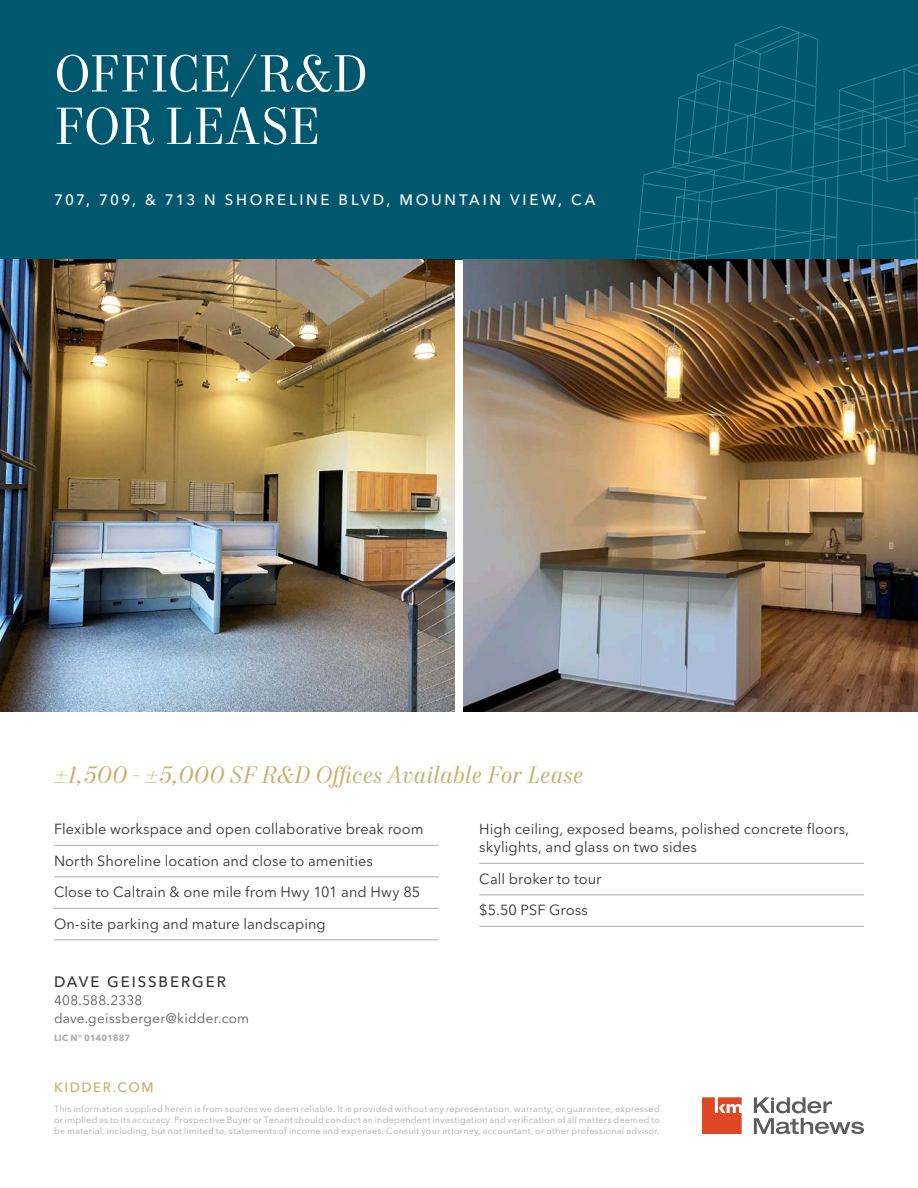
<style>
.page{position:relative;width:918px;height:1188px;background:#fff}
.page>*{position:absolute;margin:0;border:0;box-sizing:border-box;transform-origin:0 0}
.Headline_-_Level_1_-_White_2023{font:52.5px/52.5px "Mort Modern 08";letter-spacing:-.01em;color:#fff}
.Callout_Text_-_Italics_-_Gold_2023{font:italic 24px "Mort Modern 08";letter-spacing:.015em;color:#cbae6b}
.Property_Address_-_White_2023{font:500 15px "Avenir Next LT Pro";letter-spacing:.185em;color:#fff}
.Contact_Info_-_Ash_2023{font:500 15px "Avenir Next LT Pro";letter-spacing:.13em;color:#313234}
.Factoids_-_Sterling_Line_2023{font:14.55px/18px "Avenir Next LT Pro";letter-spacing:.005em;color:#313234}
.Contact_Info_-_Ash_2023-2{font:13.5px "Avenir Next LT Pro";letter-spacing:.02em;color:#5e5d5d}
.t1{font:500 13.5px "Avenir Next LT Pro";letter-spacing:.11em;color:#cbae6b}
.t2{font:9px/10.8px "Avenir Next LT Pro";letter-spacing:.025em;color:#afabac;text-align:justify}
.Contact_Info_-_Ash_2023-3{font:700 9px "Avenir Next LT Pro";letter-spacing:.005em;color:#afabac}
</style>
<div class="page">
<div style="left:0;top:0;width:918px;height:259px;background:#00586f"></div>
<img style="left:0;top:259px;width:455px;height:453px">
<img style="left:463px;top:259px;width:455px;height:453px">
<svg style="left:635px;top:26px;width:283px;height:233px"></svg>
<hr style="left:54px;top:845px;width:385px;height:1px;background:#afabac">
<hr style="left:54px;top:877px;width:385px;height:1px;background:#afabac">
<hr style="left:54px;top:908px;width:385px;height:1px;background:#afabac">
<hr style="left:54px;top:940px;width:385px;height:1px;background:#afabac">
<hr style="left:479px;top:863px;width:385px;height:1px;background:#afabac">
<hr style="left:479px;top:895px;width:385px;height:1px;background:#afabac">
<hr style="left:479px;top:926px;width:385px;height:1px;background:#afabac">
<svg style="left:754px;top:1097px;width:110px;height:37px"></svg>
<svg style="left:702px;top:1097px;width:40px;height:37px"></svg>
<p class="Headline_-_Level_1_-_White_2023" style="left:54px;top:50px;width:316px">OFFICE/R&amp;D<br>FOR LEASE</p>
<p class="Property_Address_-_White_2023" style="left:54px;top:191px;width:543px">707, 709, &amp; 713 N SHORELINE BLVD, MOUNTAIN VIEW, CA</p>
<p class="Callout_Text_-_Italics_-_Gold_2023" style="left:54px;top:760px;width:531px">±1,500 - ±5,000 SF R&amp;D Offices Available For Lease</p>
<p class="Factoids_-_Sterling_Line_2023" style="left:54px;top:820px;width:371px">Flexible workspace and open collaborative break room</p>
<p class="Factoids_-_Sterling_Line_2023" style="left:54px;top:852px;width:321px">North Shoreline location and close to amenities</p>
<p class="Factoids_-_Sterling_Line_2023" style="left:54px;top:883px;width:368px">Close to Caltrain &amp; one mile from Hwy 101 and Hwy 85</p>
<p class="Factoids_-_Sterling_Line_2023" style="left:54px;top:915px;width:273px">On-site parking and mature landscaping</p>
<p class="Contact_Info_-_Ash_2023" style="left:54px;top:972px;width:174px">DAVE GEISSBERGER</p>
<p class="Contact_Info_-_Ash_2023-2" style="left:54px;top:992px;width:90px">408.588.2338</p>
<p class="Contact_Info_-_Ash_2023-2" style="left:54px;top:1010px;width:197px">dave.geissberger@kidder.com</p>
<p class="Contact_Info_-_Ash_2023-3" style="left:54px;top:1032px;width:78px">LIC N° 01401887</p>
<p class="Factoids_-_Sterling_Line_2023" style="left:479px;top:820px;width:372px">High ceiling, exposed beams, polished concrete floors, skylights, and glass on two sides</p>
<p class="Factoids_-_Sterling_Line_2023" style="left:479px;top:870px;width:124px">Call broker to tour</p>
<p class="Factoids_-_Sterling_Line_2023" style="left:479px;top:901px;width:110px">$5.50 PSF Gross</p>
<h3 class="t1" style="left:54px;top:1079px;width:101px">KIDDER.COM</h3>
<p class="t2" style="left:54px;top:1104px;width:607px">This information supplied herein is from sources we deem reliable. It is provided without any representation, warranty, or guarantee, expressed or implied as to its accuracy. Prospective Buyer or Tenant should conduct an independent investigation and verification of all matters deemed to be material, including, but not limited to, statements of income and expenses. Consult your attorney, accountant, or other professional advisor.</p>
</div>
